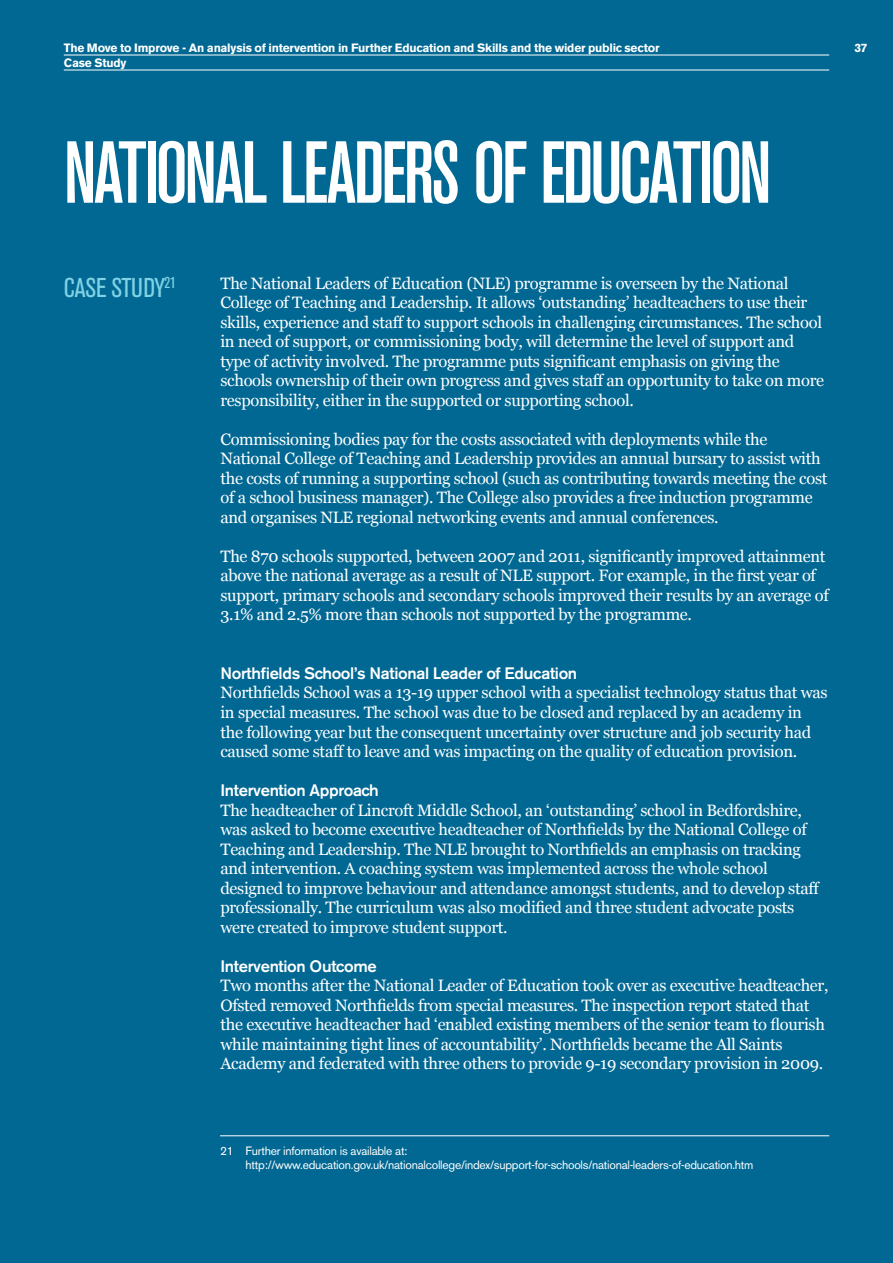
<style>
.page{position:relative;width:893px;height:1263px;background:#006893}
.page>*{position:absolute;margin:0;border:0;box-sizing:border-box;transform-origin:0 0}
.t1{font:500 condensed 87px "Akzidenz Grotesk BE";letter-spacing:-.035em;color:#fff}
.t2{font:condensed 27px "Akzidenz Grotesk BE";letter-spacing:-.005em;color:#80d2e4}
.t3{font:16.5px/19.5px "Georgia";letter-spacing:-.02em;color:#fff}
.t4{font:500 16.5px "Akzidenz Grotesk BE";letter-spacing:-.02em;color:#fff}
.t5{font:12px/13.5px "Akzidenz Grotesk BE";letter-spacing:-.02em;color:#fff}
.t6{font:700 12px "Akzidenz Grotesk BE";letter-spacing:-.02em;color:#fff}
</style>
<div class="page">
<hr style="left:64px;top:55px;width:765px;height:1px;background:#fff">
<hr style="left:64px;top:70px;width:765px;height:1px;background:#fff">
<hr style="left:220px;top:1135px;width:609px;height:1px;background:#fff">
<p class="t6" style="left:64px;top:40px;width:597px">The Move to Improve - An analysis of intervention in Further Education and Skills and the wider public sector</p>
<p class="t6" style="left:854px;top:40px;width:15px">37</p>
<p class="t6" style="left:64px;top:55px;width:64px">Case Study</p>
<h1 class="t1" style="left:64px;top:125px;width:709px">NATIONAL LEADERS OF EDUCATION</h1>
<h2 class="t2" style="left:64px;top:272px;width:114px">CASE STUDY<sup>21</sup></h2>
<p class="t3" style="left:220px;top:274px;width:605px">The National Leaders of Education (NLE) programme is overseen by the National College of Teaching and Leadership. It allows ‘outstanding’ headteachers to use their skills, experience and staff to support schools in challenging circumstances. The school in need of support, or commissioning body, will determine the level of support and type of activity involved. The programme puts significant emphasis on giving the schools ownership of their own progress and gives staff an opportunity to take on more responsibility, either in the supported or supporting school.</p>
<p class="t3" style="left:220px;top:430px;width:608px">Commissioning bodies pay for the costs associated with deployments while the National College of Teaching and Leadership provides an annual bursary to assist with the costs of running a supporting school (such as contributing towards meeting the cost of a school business manager). The College also provides a free induction programme and organises NLE regional networking events and annual conferences.</p>
<p class="t3" style="left:220px;top:547px;width:610px">The 870 schools supported, between 2007 and 2011, significantly improved attainment above the national average as a result of NLE support. For example, in the first year of support, primary schools and secondary schools improved their results by an average of 3.1% and 2.5% more than schools not supported by the programme.</p>
<p class="t4" style="left:220px;top:663px;width:358px">Northfields School’s National Leader of Education</p>
<p class="t3" style="left:220px;top:683px;width:609px">Northfields School was a 13-19 upper school with a specialist technology status that was in special measures. The school was due to be closed and replaced by an academy in the following year but the consequent uncertainty over structure and job security had caused some staff to leave and was impacting on the quality of education provision.</p>
<p class="t4" style="left:220px;top:780px;width:160px">Intervention Approach</p>
<p class="t3" style="left:220px;top:800px;width:600px">The headteacher of Lincroft Middle School, an ‘outstanding’ school in Bedfordshire, was asked to become executive headteacher of Northfields by the National College of Teaching and Leadership. The NLE brought to Northfields an emphasis on tracking and intervention. A coaching system was implemented across the whole school designed to improve behaviour and attendance amongst students, and to develop staff professionally. The curriculum was also modified and three student advocate posts were created to improve student support.</p>
<p class="t4" style="left:220px;top:956px;width:158px">Intervention Outcome</p>
<p class="t3" style="left:220px;top:976px;width:609px">Two months after the National Leader of Education took over as executive headteacher, Ofsted removed Northfields from special measures. The inspection report stated that the executive headteacher had ‘enabled existing members of the senior team to flourish while maintaining tight lines of accountability’. Northfields became the All Saints Academy and federated with three others to provide 9-19 secondary provision in 2009.</p>
<p class="t5" style="left:246px;top:1144px;width:509px;text-indent:-26px">21 Further information is available at: http://www.education.gov.uk/nationalcollege/index/support-for-schools/national-leaders-of-education.htm</p>
</div>
